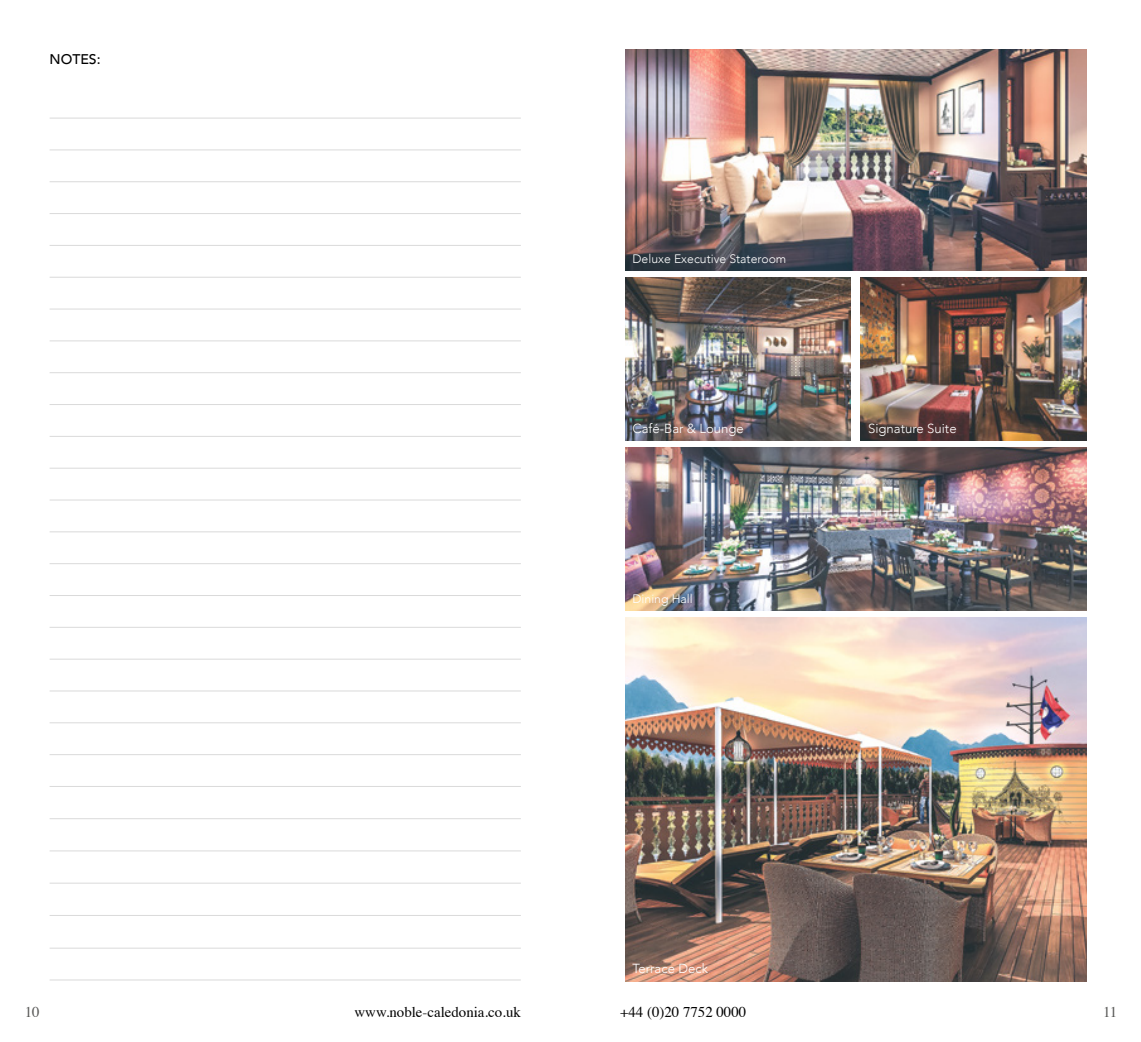
<style>
.page{position:relative;width:1141px;height:1042px;background:#fff}
.page>*{position:absolute;margin:0;border:0;box-sizing:border-box;transform-origin:0 0}
.t1{font:14.88px "Times";color:#000}
.t2{font:14.88px "Times";color:#575756}
.t3{font:500 14px "Avenir";color:#000}
.t4{font:300 13.12px "Avenir";color:#fff}
.t5{font:300 12.25px "Avenir";color:#fff}
</style>
<div class="page">
<img style="left:625px;top:50px;width:461px;height:221px">
<img style="left:625px;top:278px;width:226px;height:163px">
<img style="left:860px;top:278px;width:226px;height:163px">
<img style="left:625px;top:448px;width:461px;height:163px">
<img style="left:625px;top:618px;width:461px;height:363px">
<hr style="left:50px;top:118px;width:471px;height:1px;background:#dadada">
<hr style="left:50px;top:149px;width:471px;height:1px;background:#dadada">
<hr style="left:50px;top:181px;width:471px;height:1px;background:#dadada">
<hr style="left:50px;top:213px;width:471px;height:1px;background:#dadada">
<hr style="left:50px;top:245px;width:471px;height:1px;background:#dadada">
<hr style="left:50px;top:277px;width:471px;height:1px;background:#dadada">
<hr style="left:50px;top:309px;width:471px;height:1px;background:#dadada">
<hr style="left:50px;top:340px;width:471px;height:1px;background:#dadada">
<hr style="left:50px;top:372px;width:471px;height:1px;background:#dadada">
<hr style="left:50px;top:404px;width:471px;height:1px;background:#dadada">
<hr style="left:50px;top:436px;width:471px;height:1px;background:#dadada">
<hr style="left:50px;top:468px;width:471px;height:1px;background:#dadada">
<hr style="left:50px;top:499px;width:471px;height:1px;background:#dadada">
<hr style="left:50px;top:531px;width:471px;height:1px;background:#dadada">
<hr style="left:50px;top:563px;width:471px;height:1px;background:#dadada">
<hr style="left:50px;top:595px;width:471px;height:1px;background:#dadada">
<hr style="left:50px;top:627px;width:471px;height:1px;background:#dadada">
<hr style="left:50px;top:659px;width:471px;height:1px;background:#dadada">
<hr style="left:50px;top:690px;width:471px;height:1px;background:#dadada">
<hr style="left:50px;top:722px;width:471px;height:1px;background:#dadada">
<hr style="left:50px;top:754px;width:471px;height:1px;background:#dadada">
<hr style="left:50px;top:786px;width:471px;height:1px;background:#dadada">
<hr style="left:50px;top:818px;width:471px;height:1px;background:#dadada">
<hr style="left:50px;top:850px;width:471px;height:1px;background:#dadada">
<hr style="left:50px;top:882px;width:471px;height:1px;background:#dadada">
<hr style="left:50px;top:915px;width:471px;height:1px;background:#dadada">
<hr style="left:50px;top:947px;width:471px;height:1px;background:#dadada">
<hr style="left:50px;top:979px;width:471px;height:1px;background:#dadada">
<p class="t3" style="left:50px;top:47px;width:53px">NOTES:</p>
<p class="t5" style="left:632px;top:252px;width:155px">Deluxe Executive Stateroom</p>
<p class="t4" style="left:632px;top:420px;width:113px">Café-Bar &amp; Lounge</p>
<p class="t4" style="left:868px;top:420px;width:90px">Signature Suite</p>
<p class="t5" style="left:632px;top:591px;width:62px">Dining Hall</p>
<p class="t4" style="left:632px;top:960px;width:77px">Terrace Deck</p>
<p class="t2" style="left:25px;top:998px;width:16px">10</p>
<p class="t1" style="left:355px;top:998px;width:168px">www.noble-caledonia.co.uk</p>
<p class="t1" style="left:620px;top:998px;width:128px">+44 (0)20 7752 0000</p>
<p class="t2" style="left:1103px;top:998px;width:16px">11</p>
</div>
